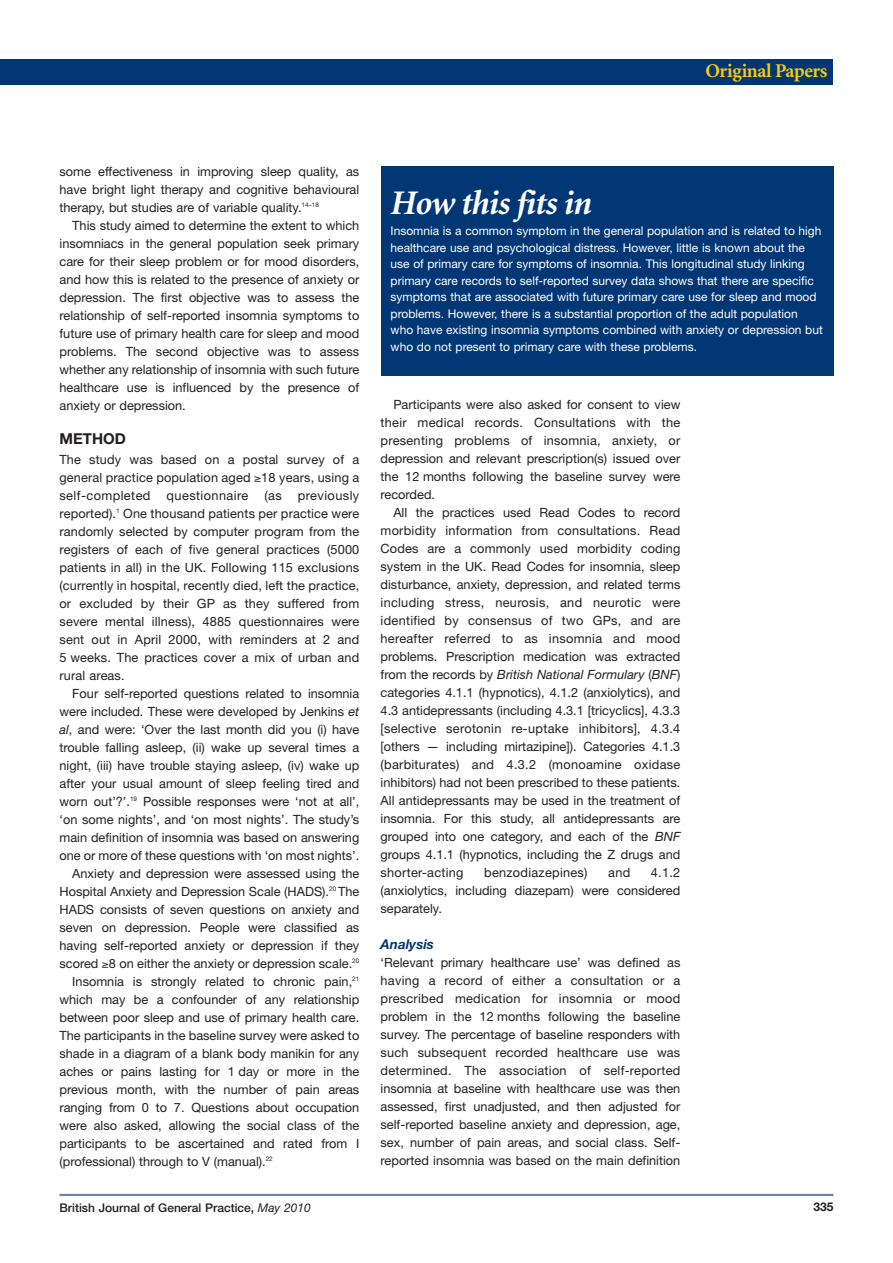
<style>
.page{position:relative;width:893px;height:1263px;background:#fff}
.page>*{position:absolute;margin:0;border:0;box-sizing:border-box;transform-origin:0 0}
.t1{font:italic 700 34.5px "Minion";letter-spacing:-.03em;color:#fff}
.t2{font:700 19.5px "Minion";letter-spacing:-.02em;color:#feca0a}
.t3{font:700 15px "Helvetica Neue";color:#231f20}
.t4{font:italic 700 13.5px "Helvetica Neue";color:#013775}
.t5{font:12.75px/18px "Helvetica Neue";color:#231f20;text-align:justify}
.t6{font:12.75px "Helvetica Neue";letter-spacing:.02em;color:#231f20}
.t7{font:12.75px "Helvetica Neue";letter-spacing:.035em;color:#231f20}
.t8{font:12px/16.5px "Helvetica Neue";color:#fff}
.t9{font:500 12px "Helvetica Neue";color:#231f20}
.t10{font:700 12px "Helvetica Neue";color:#231f20}
.s1{font-style:italic}
.s2{font-weight:400;font-style:italic}
</style>
<div class="page">
<hr style="left:60px;top:1194px;width:773px;height:2px;background:#6e7fad">
<div style="left:381px;top:167px;width:452px;height:209px;background:#013775"></div>
<div style="left:0;top:60px;width:833px;height:25px;background:#013775"></div>
<h2 class="t2" style="left:705px;top:63px;width:124px">Original Papers</h2>
<p class="t5" style="left:60px;top:164px;width:301px">some effectiveness in improving sleep quality, as have bright light therapy and cognitive behavioural therapy, but studies are of variable quality.<sup>14–18</sup></p>
<p class="t5" style="left:60px;top:218px;width:301px;text-indent:13px">This study aimed to determine the extent to which insomniacs in the general population seek primary care for their sleep problem or for mood disorders, and how this is related to the presence of anxiety or depression. The first objective was to assess the relationship of self-reported insomnia symptoms to future use of primary health care for sleep and mood problems. The second objective was to assess whether any relationship of insomnia with such future healthcare use is influenced by the presence of anxiety or depression.</p>
<p class="t3" style="left:60px;top:434px;width:68px">METHOD</p>
<p class="t5" style="left:60px;top:452px;width:301px">The study was based on a postal survey of a general practice population aged ≥18 years, using a self-completed</p>
<p class="t7" style="left:167px;top:491px;width:83px">questionnaire</p>
<p class="t5" style="left:264px;top:488px;width:19px">(as</p>
<p class="t5" style="left:60px;top:488px;width:301px;text-indent:238px">previously reported).<sup>1</sup> One thousand patients per practice were randomly selected by computer program from the registers of each of five general practices (5000 patients in all) in the UK. Following 115 exclusions (currently in hospital, recently died, left the practice, or excluded by their GP as they suffered from severe mental illness), 4885 questionnaires were sent out in April 2000, with reminders at 2 and 5 weeks. The practices cover a mix of urban and rural areas.</p>
<p class="t5" style="left:72px;top:686px;width:289px">Four self-reported questions related to insomnia</p>
<p class="t5" style="left:60px;top:704px;width:301px">were included. These were developed by Jenkins <span class="s1">et</span></p>
<p class="t5" style="left:60px;top:722px;width:301px"><span class="s1">al</span>, and were: ‘Over the last month did you (i) have</p>
<p class="t5" style="left:60px;top:740px;width:301px">trouble falling asleep, (ii) wake up several times a</p>
<p class="t5" style="left:60px;top:758px;width:301px">night, (iii) have trouble staying asleep, (iv) wake up</p>
<p class="t5" style="left:60px;top:776px;width:301px">after your usual amount of sleep feeling tired and</p>
<p class="t5" style="left:60px;top:794px;width:301px">worn out’?’.<sup>19</sup> Possible responses were ‘not at all’,</p>
<p class="t5" style="left:60px;top:812px;width:301px">‘on some nights’, and ‘on most nights’. The study’s</p>
<p class="t5" style="left:60px;top:830px;width:301px">main definition of insomnia was based on answering</p>
<p class="t5" style="left:60px;top:848px;width:301px">one or more of these questions with ‘on most nights’.</p>
<p class="t5" style="left:72px;top:866px;width:289px">Anxiety and depression were assessed using the</p>
<p class="t5" style="left:60px;top:884px;width:301px">Hospital Anxiety and Depression Scale (HADS).<sup>20</sup> The</p>
<p class="t5" style="left:60px;top:902px;width:301px">HADS consists of seven questions on anxiety and</p>
<p class="t5" style="left:60px;top:920px;width:301px">seven on depression. People were classified as</p>
<p class="t5" style="left:60px;top:938px;width:301px">having self-reported anxiety or depression if they</p>
<p class="t5" style="left:60px;top:956px;width:301px">scored ≥8 on either the anxiety or depression scale.<sup>20</sup></p>
<p class="t5" style="left:72px;top:974px;width:289px">Insomnia is strongly related to chronic pain,<sup>21</sup></p>
<p class="t5" style="left:60px;top:992px;width:301px">which may be a confounder of any relationship</p>
<p class="t5" style="left:60px;top:1010px;width:301px">between poor sleep and use of primary health care.</p>
<p class="t5" style="left:60px;top:1028px;width:301px">The participants in the baseline survey were asked to</p>
<p class="t5" style="left:60px;top:1046px;width:301px">shade in a diagram of a blank body manikin for any</p>
<p class="t5" style="left:60px;top:1064px;width:301px">aches or pains lasting for 1 day or more in the</p>
<p class="t5" style="left:60px;top:1082px;width:301px">previous month, with the number of pain areas</p>
<p class="t5" style="left:60px;top:1100px;width:301px">ranging from 0 to 7. Questions about occupation</p>
<p class="t5" style="left:60px;top:1118px;width:301px">were also asked, allowing the social class of the</p>
<p class="t5" style="left:60px;top:1136px;width:301px">participants to be ascertained and rated from I</p>
<p class="t5" style="left:60px;top:1154px;width:215px">(professional) through to V (manual).<sup>22</sup></p>
<p class="t9" style="left:60px;top:1203px;width:253px">British Journal of General Practice, <span class="s2">May 2010</span></p>
<h1 class="t1" style="left:391px;top:190px;width:203px">How this fits in</h1>
<p class="t8" style="left:391px;top:224px;width:434px">Insomnia is a common symptom in the general population and is related to high healthcare use and psychological distress. However, little is known about the use of primary care for symptoms of insomnia. This longitudinal study linking primary care records to self-reported survey data shows that there are specific symptoms that are associated with future primary care use for sleep and mood problems. However, there is a substantial proportion of the adult population who have existing insomnia symptoms combined with anxiety or depression but who do not present to primary care with these problems.</p>
<p class="t5" style="left:381px;top:397px;width:301px;text-indent:13px">Participants were also asked for consent to view their medical records. Consultations with the presenting problems of insomnia, anxiety, or depression and relevant prescription(s) issued over the 12 months following the baseline survey were recorded.</p>
<p class="t5" style="left:381px;top:505px;width:301px;text-indent:13px">All the practices used Read Codes to record morbidity information from consultations. Read Codes are a commonly used morbidity coding system in the UK. Read Codes for insomnia, sleep disturbance, anxiety, depression, and related terms including stress, neurosis, and neurotic were identified by consensus of two GPs, and are hereafter referred to as insomnia and mood problems. Prescription medication was extracted from the records by <span class="s1">British National Formulary</span> (<span class="s1">BNF</span>) categories 4.1.1 (hypnotics), 4.1.2 (anxiolytics), and 4.3 antidepressants (including 4.3.1 [tricyclics], 4.3.3 [selective serotonin re-uptake inhibitors], 4.3.4 [others — including mirtazipine]). Categories 4.1.3 (barbiturates) and 4.3.2 (monoamine oxidase inhibitors) had not been prescribed to these patients.<br>All antidepressants may be used in the treatment of insomnia. For this study, all antidepressants are grouped into one category, and each of the <span class="s1">BNF </span>groups 4.1.1 (hypnotics, including the Z drugs and shorter-acting</p>
<p class="t6" style="left:484px;top:868px;width:105px">benzodiazepines)</p>
<p class="t5" style="left:608px;top:865px;width:24px">and</p>
<p class="t5" style="left:381px;top:865px;width:301px;text-indent:270px">4.1.2 (anxiolytics, including diazepam) were considered separately.</p>
<p class="t4" style="left:381px;top:940px;width:55px">Analysis</p>
<p class="t5" style="left:381px;top:955px;width:301px">‘Relevant primary healthcare use’ was defined as having a record of either a consultation or a prescribed medication for insomnia or mood problem in the 12 months following the baseline survey. The percentage of baseline responders with such subsequent recorded healthcare use was determined. The association of self-reported insomnia at baseline with healthcare use was then assessed, first unadjusted, and then adjusted for self-reported baseline anxiety and depression, age, sex, number of pain areas, and social class. Self&shy;reported insomnia was based on the main definition</p>
<p class="t10" style="left:813px;top:1202px;width:22px">335</p>
</div>
